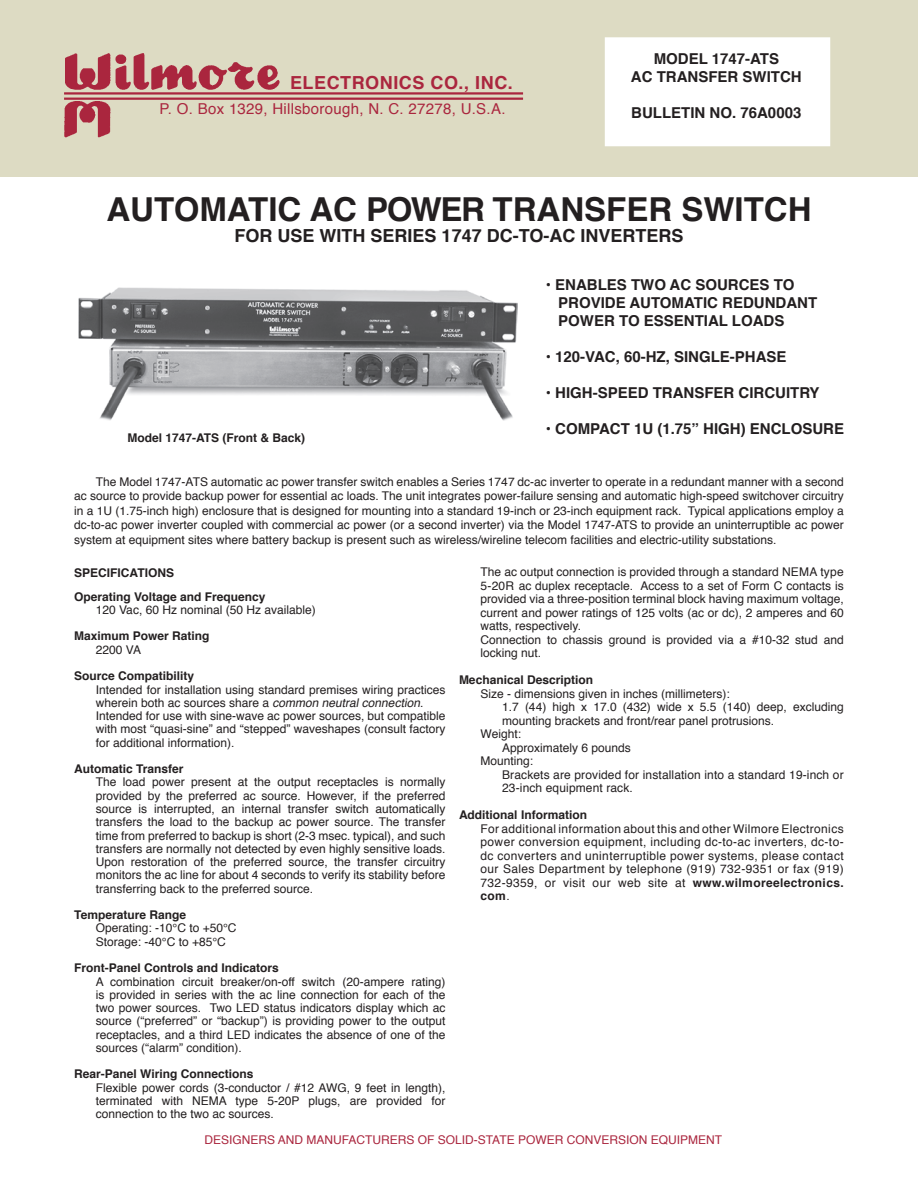
<style>
.page{position:relative;width:918px;height:1188px;background:#fff}
.page>*{position:absolute;margin:0;border:0;box-sizing:border-box;transform-origin:0 0}
.t1{font:700 33px "Helvetica";color:#231f20}
.t2{font:700 18px "Helvetica";color:#231f20}
.t3{font:700 18px "Helvetica";letter-spacing:.03em;color:#aa263e}
.t4{font:700 15px/18px "Helvetica";color:#231f20}
.t5{font:15px "Helvetica";letter-spacing:.02em;color:#aa263e}
.t6{font:12px/13.2px "Helvetica";color:#231f20;text-align:justify}
.t7{font:700 12px/24px "Helvetica";color:#231f20}
.t8{font:12px "Helvetica";color:#aa263e}
.s1{font-style:italic}
.s2{font-weight:700}
</style>
<div class="page">
<div style="left:0;top:0;width:918px;height:177px;background:#dddbc3"></div>
<div style="left:606px;top:39px;width:223px;height:106px;background:#fff"></div>
<div style="left:605px;top:37px;width:225px;height:109px;border:3px solid #fff"></div>
<img style="left:64px;top:53px;width:221px;height:85px">
<hr style="left:64px;top:92px;width:459px;height:3px;background:#aa263e">
<hr style="left:64px;top:98px;width:459px;height:2px;background:#aa263e">
<img style="left:78px;top:288px;width:439px;height:133px">
<h2 class="t3" style="left:290px;top:68px;width:224px">ELECTRONICS CO., INC.</h2>
<p class="t5" style="left:160px;top:97px;width:347px">P. O. Box 1329, Hillsborough, N. C. 27278, U.S.A.</p>
<p class="t4" style="left:631px;top:50px;width:172px;text-align:center">MODEL 1747-ATS<br>AC TRANSFER SWITCH</p>
<p class="t4" style="left:631px;top:104px;width:172px">BULLETIN NO. 76A0003</p>
<h1 class="t1" style="left:106px;top:182px;width:707px">AUTOMATIC AC POWER TRANSFER SWITCH</h1>
<h2 class="t2" style="left:235px;top:221px;width:450px">FOR USE WITH SERIES 1747 DC-TO-AC INVERTERS</h2>
<p class="t4" style="left:558px;top:276px;width:260px;text-indent:-13px">• ENABLES TWO AC SOURCES TO<br>PROVIDE AUTOMATIC REDUNDANT<br>POWER TO ESSENTIAL LOADS</p>
<p class="t4" style="left:546px;top:348px;width:242px">• 120-VAC, 60-HZ, SINGLE-PHASE</p>
<p class="t4" style="left:546px;top:384px;width:275px">• HIGH-SPEED TRANSFER CIRCUITRY</p>
<p class="t4" style="left:546px;top:420px;width:300px">• COMPACT 1U (1.75” HIGH) ENCLOSURE</p>
<p class="t7" style="left:127px;top:426px;width:179px">Model 1747-ATS (Front &amp; Back)</p>
<p class="t6" style="left:74px;top:475px;width:771px;line-height:14.4px;text-indent:22px">The Model 1747-ATS automatic ac power transfer switch enables a Series 1747 dc-ac inverter to operate in a redundant manner with a second ac source to provide backup power for essential ac loads. The unit integrates power-failure sensing and automatic high-speed switchover circuitry in a 1U (1.75-inch high) enclosure that is designed for mounting into a standard 19-inch or 23-inch equipment rack. Typical applications employ a dc-to-ac power inverter coupled with commercial ac power (or a second inverter) via the Model 1747-ATS to provide an uninterruptible ac power system at equipment sites where battery backup is present such as wireless/wireline telecom facilities and electric-utility substations.</p>
<p class="t7" style="left:74px;top:561px;width:193px">SPECIFICATIONS<br>Operating Voltage and Frequency</p>
<p class="t6" style="left:96px;top:603px;width:221px">120 Vac, 60 Hz nominal (50 Hz available)</p>
<p class="t7" style="left:74px;top:624px;width:137px">Maximum Power Rating</p>
<p class="t6" style="left:96px;top:643px;width:47px">2200 VA</p>
<p class="t7" style="left:74px;top:664px;width:122px">Source Compatibility</p>
<p class="t6" style="left:96px;top:683px;width:351px;text-align:left">Intended for installation using standard premises wiring practices w h e re i n bot h ac so u rce s s h a re a <span class="s1">common neutralconnection</span>.<br>Intended for use with sine-wave ac power sources, but compatible with most “quasi-sine” and “stepped” waveshapes (consult factory for additional information).</p>
<p class="t7" style="left:74px;top:757px;width:111px">Automatic Transfer</p>
<p class="t6" style="left:96px;top:776px;width:351px">The load power present at the output receptacles is normally provided by the preferred ac source. However, if the preferred source is interrupted, an internal transfer switch automatically transfers the load to the backup ac power source. The transfer time from preferred to backup is short (2-3 msec. typical), and such transfers are normally not detected by even highly sensitive loads.<br>Upon restoration of the preferred source, the transfer circuitry monitors the ac line for about 4 seconds to verify its stability before transferring back to the preferred source.</p>
<p class="t7" style="left:74px;top:903px;width:113px">Temperature Range</p>
<p class="t6" style="left:96px;top:922px;width:142px">Operating: -10°C to +50°C<br>Storage: -40°C to +85°C</p>
<p class="t7" style="left:74px;top:956px;width:206px">Front-Panel Controls and Indicators</p>
<p class="t6" style="left:96px;top:975px;width:351px">A combination circuit breaker/on-off switch (20-ampere rating) is provided in series with the ac line connection for each of the two power sources. Two LED status indicators display which ac source (“preferred” or “backup”) is providing power to the output receptacles, and a third LED indicates the absence of one of the sources (“alarm” condition).</p>
<p class="t7" style="left:74px;top:1062px;width:181px">Rear-Panel Wiring Connections</p>
<p class="t6" style="left:96px;top:1081px;width:351px">Flexible power cords (3-conductor / #12 AWG, 9 feet in length), terminated with NEMA type 5-20P plugs, are provided for connection to the two ac sources.</p>
<p class="t6" style="left:481px;top:566px;width:365px;text-align:left">The ac output connection is provided through a standard NEMA type 5-20R ac duplex receptacle. Access to a set of Form C contacts is provided via a three-position terminal block having maximum voltage, current and power ratings of 125 volts (ac or dc), 2 amperes and 60 watts, respectively.<br>Connection to chassis ground is provided via a #10-32 stud and locking nut.</p>
<p class="t7" style="left:459px;top:668px;width:136px">Mechanical Description</p>
<p class="t6" style="left:481px;top:687px;width:251px">Size - dimensions given in inches (millimeters):</p>
<p class="t6" style="left:502px;top:701px;width:343px">1.7 (44) high x 17.0 (432) wide x 5.5 (140) deep, excluding</p>
<p class="t6" style="left:502px;top:714px;width:274px">mounting brackets and front/rear panel protrusions.</p>
<p class="t6" style="left:481px;top:728px;width:42px">Weight:</p>
<p class="t6" style="left:502px;top:741px;width:130px">Approximately 6 pounds</p>
<p class="t6" style="left:481px;top:755px;width:54px">Mounting:</p>
<p class="t6" style="left:502px;top:768px;width:343px">Brackets are provided for installation into a standard 19-inch or</p>
<p class="t6" style="left:502px;top:782px;width:132px">23-inch equipment rack.</p>
<p class="t7" style="left:459px;top:803px;width:130px">Additional Information</p>
<p class="t6" style="left:481px;top:822px;width:365px">For additional information about this and other Wilmore Electronics power conversion equipment, including dc-to-ac inverters, dc-to&shy;dc converters and uninterruptible power systems, please contact our Sales Department by telephone (919) 732-9351 or fax (919)<br>732-9359, or visit our web site at <span class="s2">www.wilmoreelectronics. com</span>.</p>
<p class="t8" style="left:204px;top:1130px;width:519px">DESIGNERS AND MANUFACTURERS OF SOLID-STATE POWER CONVERSION EQUIPMENT</p>
</div>
